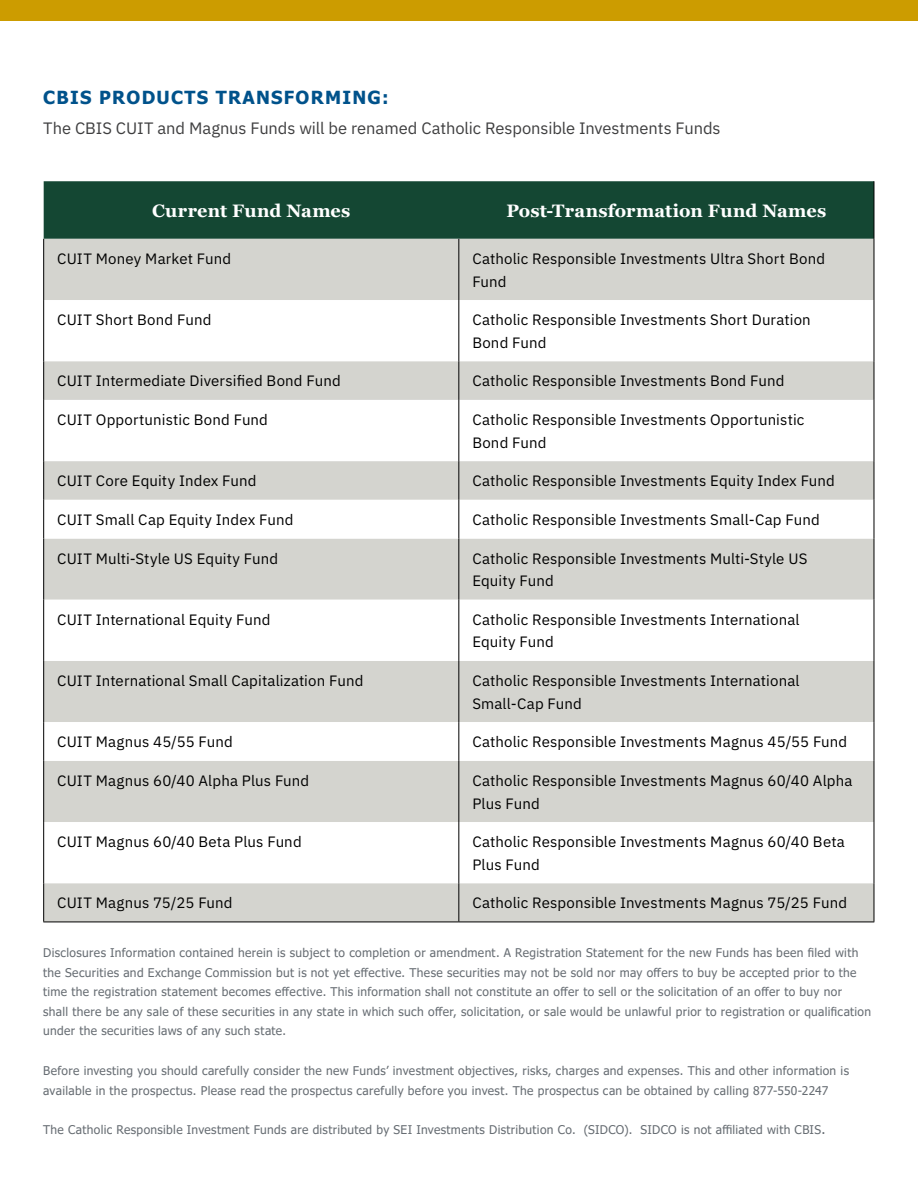
<style>
.page{position:relative;width:918px;height:1188px;background:#fff}
.page>*{position:absolute;margin:0;border:0;box-sizing:border-box;transform-origin:0 0}
.Pull_Quote{font:700 18px "Georgia";letter-spacing:.015em;color:#fff}
.Text{font:700 18px "Tahoma";letter-spacing:.07em;color:#00528b}
.Text-2{font:16.5px "IBM Plex Sans";letter-spacing:-.005em;color:#3e3e3f}
.Pull_Quote-2{font:15px/22.5px "IBM Plex Sans";letter-spacing:.01em;color:#000}
.Question{font:12px/19.5px "Tahoma";letter-spacing:.03em;color:#676d73}
.s1{font-size:13.5px}
</style>
<div class="page">
<div style="left:0;top:0;width:918px;height:21px;background:#cc9c00"></div>
<div style="left:44px;top:181px;width:830px;height:58px;background:#144733"></div>
<div style="left:44px;top:239px;width:830px;height:683px;background:#d4d4cf"></div>
<svg style="left:44px;top:300px;width:830px;height:583px"></svg>
<hr style="left:458px;top:239px;width:1px;height:61px;background:#000">
<hr style="left:458px;top:300px;width:1px;height:61px;background:#000">
<hr style="left:458px;top:361px;width:1px;height:39px;background:#000">
<hr style="left:458px;top:400px;width:1px;height:61px;background:#000">
<hr style="left:458px;top:461px;width:1px;height:39px;background:#000">
<hr style="left:458px;top:500px;width:1px;height:39px;background:#000">
<hr style="left:458px;top:539px;width:1px;height:61px;background:#000">
<hr style="left:458px;top:600px;width:1px;height:61px;background:#000">
<hr style="left:458px;top:661px;width:1px;height:61px;background:#000">
<hr style="left:458px;top:722px;width:1px;height:39px;background:#000">
<hr style="left:458px;top:761px;width:1px;height:61px;background:#000">
<hr style="left:458px;top:822px;width:1px;height:61px;background:#000">
<hr style="left:458px;top:883px;width:1px;height:39px;background:#000">
<hr style="left:43px;top:239px;width:1px;height:61px;background:#000">
<hr style="left:43px;top:300px;width:1px;height:61px;background:#000">
<hr style="left:43px;top:361px;width:1px;height:39px;background:#000">
<hr style="left:43px;top:400px;width:1px;height:61px;background:#000">
<hr style="left:43px;top:461px;width:1px;height:39px;background:#000">
<hr style="left:43px;top:500px;width:1px;height:39px;background:#000">
<hr style="left:43px;top:539px;width:1px;height:61px;background:#000">
<hr style="left:43px;top:600px;width:1px;height:61px;background:#000">
<hr style="left:43px;top:661px;width:1px;height:61px;background:#000">
<hr style="left:43px;top:722px;width:1px;height:39px;background:#000">
<hr style="left:43px;top:761px;width:1px;height:61px;background:#000">
<hr style="left:43px;top:822px;width:1px;height:61px;background:#000">
<hr style="left:43px;top:883px;width:1px;height:39px;background:#000">
<hr style="left:43px;top:922px;width:416px;height:1px;background:#000">
<hr style="left:459px;top:922px;width:415px;height:1px;background:#000">
<hr style="left:874px;top:239px;width:1px;height:61px;background:#000">
<hr style="left:874px;top:300px;width:1px;height:61px;background:#000">
<hr style="left:874px;top:361px;width:1px;height:39px;background:#000">
<hr style="left:874px;top:400px;width:1px;height:61px;background:#000">
<hr style="left:874px;top:461px;width:1px;height:39px;background:#000">
<hr style="left:874px;top:500px;width:1px;height:39px;background:#000">
<hr style="left:874px;top:539px;width:1px;height:61px;background:#000">
<hr style="left:874px;top:600px;width:1px;height:61px;background:#000">
<hr style="left:874px;top:661px;width:1px;height:61px;background:#000">
<hr style="left:874px;top:722px;width:1px;height:39px;background:#000">
<hr style="left:874px;top:761px;width:1px;height:61px;background:#000">
<hr style="left:874px;top:822px;width:1px;height:61px;background:#000">
<hr style="left:874px;top:883px;width:1px;height:39px;background:#000">
<hr style="left:874px;top:181px;width:1px;height:58px;background:#000">
<p class="Text" style="left:43px;top:85px;width:347px">CBIS PRODUCTS TRANSFORMING:</p>
<p class="Text-2" style="left:43px;top:115px;width:679px">The CBIS CUIT and Magnus Funds will be renamed Catholic Responsible Investments Funds</p>
<p class="Pull_Quote" style="left:152px;top:199px;width:200px">Current Fund Names</p>
<p class="Pull_Quote" style="left:506px;top:199px;width:321px">Post-Transformation Fund Names</p>
<p class="Pull_Quote-2" style="left:57px;top:246px;width:175px">CUIT Money Market Fund</p>
<p class="Pull_Quote-2" style="left:472px;top:246px;width:354px">Catholic Responsible Investments Ultra Short Bond<br>Fund</p>
<p class="Pull_Quote-2" style="left:57px;top:307px;width:156px">CUIT Short Bond Fund</p>
<p class="Pull_Quote-2" style="left:472px;top:307px;width:340px">Catholic Responsible Investments Short Duration<br>Bond Fund</p>
<p class="Pull_Quote-2" style="left:57px;top:369px;width:285px">CUIT Intermediate Diversified Bond Fund</p>
<p class="Pull_Quote-2" style="left:472px;top:369px;width:314px">Catholic Responsible Investments Bond Fund</p>
<p class="Pull_Quote-2" style="left:57px;top:407px;width:212px">CUIT Opportunistic Bond Fund</p>
<p class="Pull_Quote-2" style="left:472px;top:407px;width:334px">Catholic Responsible Investments Opportunistic<br>Bond Fund</p>
<p class="Pull_Quote-2" style="left:57px;top:469px;width:201px">CUIT Core Equity Index Fund</p>
<p class="Pull_Quote-2" style="left:472px;top:469px;width:364px">Catholic Responsible Investments Equity Index Fund</p>
<p class="Pull_Quote-2" style="left:57px;top:507px;width:238px">CUIT Small Cap Equity Index Fund</p>
<p class="Pull_Quote-2" style="left:472px;top:507px;width:349px">Catholic Responsible Investments Small-Cap Fund</p>
<p class="Pull_Quote-2" style="left:57px;top:546px;width:223px">CUIT Multi-Style US Equity Fund</p>
<p class="Pull_Quote-2" style="left:472px;top:546px;width:337px">Catholic Responsible Investments Multi-Style US<br>Equity Fund</p>
<p class="Pull_Quote-2" style="left:57px;top:607px;width:215px">CUIT International Equity Fund</p>
<p class="Pull_Quote-2" style="left:472px;top:607px;width:329px">Catholic Responsible Investments International<br>Equity Fund</p>
<p class="Pull_Quote-2" style="left:57px;top:668px;width:308px">CUIT International Small Capitalization Fund</p>
<p class="Pull_Quote-2" style="left:472px;top:668px;width:329px">Catholic Responsible Investments International<br>Small-Cap Fund</p>
<p class="Pull_Quote-2" style="left:57px;top:730px;width:177px">CUIT Magnus 45/55 Fund</p>
<p class="Pull_Quote-2" style="left:472px;top:730px;width:376px">Catholic Responsible Investments Magnus 45/55 Fund</p>
<p class="Pull_Quote-2" style="left:57px;top:768px;width:254px">CUIT Magnus 60/40 Alpha Plus Fund</p>
<p class="Pull_Quote-2" style="left:472px;top:768px;width:382px">Catholic Responsible Investments Magnus 60/40 Alpha<br>Plus Fund</p>
<p class="Pull_Quote-2" style="left:57px;top:829px;width:246px">CUIT Magnus 60/40 Beta Plus Fund</p>
<p class="Pull_Quote-2" style="left:472px;top:829px;width:374px">Catholic Responsible Investments Magnus 60/40 Beta<br>Plus Fund</p>
<p class="Pull_Quote-2" style="left:57px;top:891px;width:177px">CUIT Magnus 75/25 Fund</p>
<p class="Pull_Quote-2" style="left:472px;top:891px;width:376px">Catholic Responsible Investments Magnus 75/25 Fund</p>
<p class="Question" style="left:43px;top:944px;width:830px">Disclosures Information contained herein is subject to completion or amendment. A Registration Statement for the new Funds has been filed with the Securities and Exchange Commission but is not yet effective. These securities may not be sold nor may offers to buy be accepted prior to the time the registration statement becomes effective. This information shall not constitute an offer to sell or the solicitation of an offer to buy nor<br>shall there be any sale of these securities in any state in which such offer, solicitation, or sale would be unlawful prior to registration or qualification under the securities laws of any such state.</p>
<p class="Question" style="left:43px;top:1062px;width:807px">Before investing you should carefully consider the new Funds’ investment objectives, risks, charges and expenses. This and other information is available in the prospectus. Please read the prospectus carefully before you invest. The prospectus can be obtained by calling 877-550-2247</p>
<p class="Question" style="left:43px;top:1121px;width:784px">The Catholic Responsible Investment Funds are distributed by SEI Investments Distribution Co. (SIDCO). SIDCO is not affiliated with CBIS<span class="s1">.</span></p>
</div>
